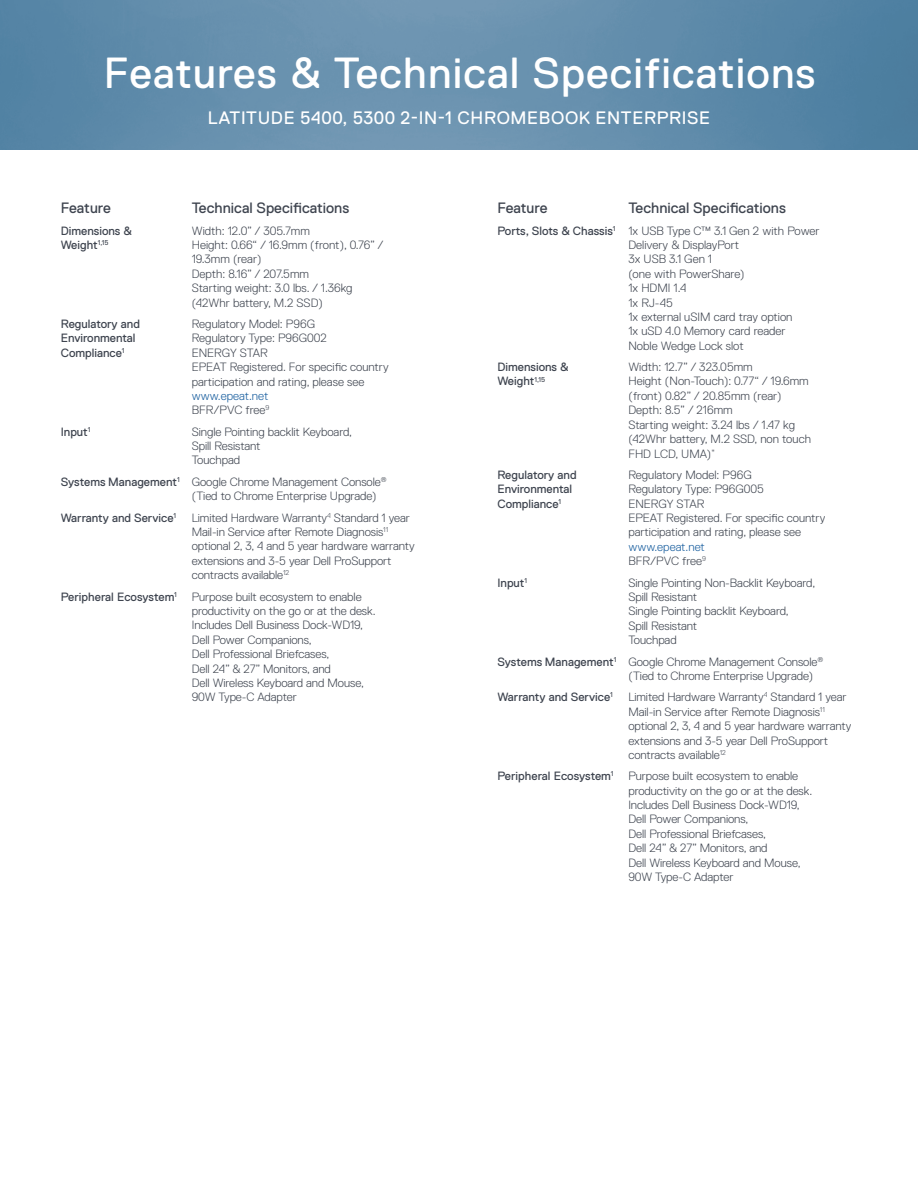
<style>
.page{position:relative;width:918px;height:1188px;background:#fff}
.page>*{position:absolute;margin:0;border:0;box-sizing:border-box;transform-origin:0 0}
.t1{font:43.5px "Dell Replica";letter-spacing:.025em;color:#fff}
.t2{font:18px "Dell Replica";letter-spacing:.035em;color:#fff}
.URL{font:15px "Dell Replica";color:#3e444f}
.URL-2{font:300 12px/14.4px "Dell Replica";letter-spacing:-.005em;color:#3e444f}
.URL-3{font:12px/14.4px "Dell Replica";color:#3e444f}
.s1{color:#175d9e}
</style>
<div class="page">
<img style="left:0;top:0;width:918px;height:150px">
<p class="t1" style="left:104px;top:49px;width:713px">Features &amp; Technical Specifications</p>
<p class="t2" style="left:208px;top:108px;width:504px">LATITUDE 5400, 5300 2-IN-1 CHROMEBOOK ENTERPRISE</p>
<p class="URL" style="left:61px;top:200px;width:52px">Feature</p>
<p class="URL" style="left:192px;top:200px;width:159px">Technical Specifications</p>
<p class="URL-3" style="left:61px;top:223px;width:73px">Dimensions &amp;<br>Weight<sup>1,15</sup></p>
<p class="URL-2" style="left:192px;top:223px;width:120px">Width: 12.0” / 305.7mm</p>
<p class="URL-2" style="left:192px;top:238px;width:193px">Height: 0.66“ / 16.9mm (front), 0.76” /<br>19.3mm (rear)</p>
<p class="URL-2" style="left:192px;top:266px;width:119px">Depth: 8.16” / 207.5mm</p>
<p class="URL-2" style="left:192px;top:281px;width:162px">Starting weight: 3.0 lbs. / 1.36kg</p>
<p class="URL-2" style="left:192px;top:295px;width:133px">(42Whr battery, M.2 SSD)</p>
<p class="URL-3" style="left:61px;top:317px;width:81px">Regulatory and<br>Environmental<br>Compliance<sup>1</sup></p>
<p class="URL-2" style="left:192px;top:317px;width:125px">Regulatory Model: P96G</p>
<p class="URL-2" style="left:192px;top:331px;width:137px">Regulatory Type: P96G002</p>
<p class="URL-2" style="left:192px;top:345px;width:78px">ENERGY STAR</p>
<p class="URL-2" style="left:192px;top:360px;width:198px">EPEAT Registered. For specific country participation and rating, please see <span class="s1">www.epeat.net</span></p>
<p class="URL-2" style="left:192px;top:403px;width:79px">BFR/PVC free<sup>9</sup></p>
<p class="URL-3" style="left:61px;top:424px;width:31px">Input<sup>1</sup></p>
<p class="URL-2" style="left:192px;top:424px;width:162px">Single Pointing backlit Keyboard,</p>
<p class="URL-2" style="left:192px;top:439px;width:70px">Spill Resistant</p>
<p class="URL-2" style="left:192px;top:453px;width:50px">Touchpad</p>
<p class="URL-3" style="left:61px;top:475px;width:121px">Systems Management<sup>1</sup></p>
<p class="URL-2" style="left:192px;top:475px;width:196px">Google Chrome Management Console<sup>® </sup>(Tied to Chrome Enterprise Upgrade)</p>
<p class="URL-3" style="left:61px;top:510px;width:117px">Warranty and Service<sup>1</sup></p>
<p class="URL-2" style="left:192px;top:510px;width:224px">Limited Hardware Warranty<sup>4</sup> Standard 1 year Mail-in Service after Remote Diagnosis<sup>11 </sup>optional 2, 3, 4 and 5 year hardware warranty extensions and 3-5 year Dell ProSupport contracts available<sup>12</sup></p>
<p class="URL-3" style="left:61px;top:589px;width:118px">Peripheral Ecosystem<sup>1</sup></p>
<p class="URL-2" style="left:192px;top:589px;width:185px">Purpose built ecosystem to enable productivity on the go or at the desk.</p>
<p class="URL-2" style="left:192px;top:618px;width:173px">Includes Dell Business Dock-WD19,</p>
<p class="URL-2" style="left:192px;top:632px;width:122px">Dell Power Companions,</p>
<p class="URL-2" style="left:192px;top:647px;width:139px">Dell Professional Briefcases,</p>
<p class="URL-2" style="left:192px;top:661px;width:141px">Dell 24” &amp; 27” Monitors, and</p>
<p class="URL-2" style="left:192px;top:676px;width:174px">Dell Wireless Keyboard and Mouse,</p>
<p class="URL-2" style="left:192px;top:690px;width:107px">90W Type-C Adapter</p>
<p class="URL" style="left:497px;top:200px;width:52px">Feature</p>
<p class="URL" style="left:628px;top:200px;width:159px">Technical Specifications</p>
<p class="URL-3" style="left:497px;top:223px;width:120px">Ports, Slots &amp; Chassis<sup>1</sup></p>
<p class="URL-2" style="left:628px;top:223px;width:193px">1x USB Type C™ 3.1 Gen 2 with Power</p>
<p class="URL-2" style="left:628px;top:238px;width:112px">Delivery &amp; DisplayPort</p>
<p class="URL-2" style="left:628px;top:252px;width:85px">3x USB 3.1 Gen 1</p>
<p class="URL-2" style="left:628px;top:266px;width:118px">(one with PowerShare)</p>
<p class="URL-2" style="left:628px;top:281px;width:59px">1x HDMI 1.4</p>
<p class="URL-2" style="left:628px;top:295px;width:46px">1x RJ-45</p>
<p class="URL-2" style="left:628px;top:310px;width:166px">1x external uSIM card tray option</p>
<p class="URL-2" style="left:628px;top:324px;width:159px">1x uSD 4.0 Memory card reader</p>
<p class="URL-2" style="left:628px;top:338px;width:117px">Noble Wedge Lock slot</p>
<p class="URL-3" style="left:497px;top:360px;width:73px">Dimensions &amp;<br>Weight<sup>1,15</sup></p>
<p class="URL-2" style="left:628px;top:360px;width:126px">Width: 12.7” / 323.05mm</p>
<p class="URL-2" style="left:628px;top:374px;width:182px">Height (Non-Touch): 0.77“ / 19.6mm</p>
<p class="URL-2" style="left:628px;top:389px;width:155px">(front) 0.82” / 20.85mm (rear)</p>
<p class="URL-2" style="left:628px;top:403px;width:106px">Depth: 8.5” / 216mm</p>
<p class="URL-2" style="left:628px;top:417px;width:168px">Starting weight: 3.24 lbs / 1.47 kg</p>
<p class="URL-2" style="left:628px;top:432px;width:184px">(42Whr battery, M.2 SSD, non touch</p>
<p class="URL-2" style="left:628px;top:446px;width:89px">FHD LCD, UMA)<sup>*</sup></p>
<p class="URL-3" style="left:497px;top:468px;width:81px">Regulatory and<br>Environmental<br>Compliance<sup>1</sup></p>
<p class="URL-2" style="left:628px;top:468px;width:125px">Regulatory Model: P96G</p>
<p class="URL-2" style="left:628px;top:482px;width:137px">Regulatory Type: P96G005</p>
<p class="URL-2" style="left:628px;top:496px;width:78px">ENERGY STAR</p>
<p class="URL-2" style="left:628px;top:511px;width:198px">EPEAT Registered. For specific country participation and rating, please see <span class="s1">www.epeat.net</span></p>
<p class="URL-2" style="left:628px;top:554px;width:79px">BFR/PVC free<sup>9</sup></p>
<p class="URL-3" style="left:497px;top:575px;width:31px">Input<sup>1</sup></p>
<p class="URL-2" style="left:628px;top:575px;width:188px">Single Pointing Non-Backlit Keyboard,</p>
<p class="URL-2" style="left:628px;top:590px;width:70px">Spill Resistant</p>
<p class="URL-2" style="left:628px;top:604px;width:162px">Single Pointing backlit Keyboard,</p>
<p class="URL-2" style="left:628px;top:619px;width:70px">Spill Resistant</p>
<p class="URL-2" style="left:628px;top:633px;width:50px">Touchpad</p>
<p class="URL-3" style="left:497px;top:654px;width:121px">Systems Management<sup>1</sup></p>
<p class="URL-2" style="left:628px;top:654px;width:196px">Google Chrome Management Console<sup>® </sup>(Tied to Chrome Enterprise Upgrade)</p>
<p class="URL-3" style="left:497px;top:690px;width:117px">Warranty and Service<sup>1</sup></p>
<p class="URL-2" style="left:628px;top:690px;width:224px">Limited Hardware Warranty<sup>4</sup> Standard 1 year Mail-in Service after Remote Diagnosis<sup>11 </sup>optional 2, 3, 4 and 5 year hardware warranty extensions and 3-5 year Dell ProSupport contracts available<sup>12</sup></p>
<p class="URL-3" style="left:497px;top:769px;width:118px">Peripheral Ecosystem<sup>1</sup></p>
<p class="URL-2" style="left:628px;top:769px;width:185px">Purpose built ecosystem to enable productivity on the go or at the desk.</p>
<p class="URL-2" style="left:628px;top:798px;width:173px">Includes Dell Business Dock-WD19,</p>
<p class="URL-2" style="left:628px;top:812px;width:122px">Dell Power Companions,</p>
<p class="URL-2" style="left:628px;top:827px;width:139px">Dell Professional Briefcases,</p>
<p class="URL-2" style="left:628px;top:841px;width:141px">Dell 24” &amp; 27” Monitors, and</p>
<p class="URL-2" style="left:628px;top:855px;width:174px">Dell Wireless Keyboard and Mouse,</p>
<p class="URL-2" style="left:628px;top:870px;width:107px">90W Type-C Adapter</p>
</div>
